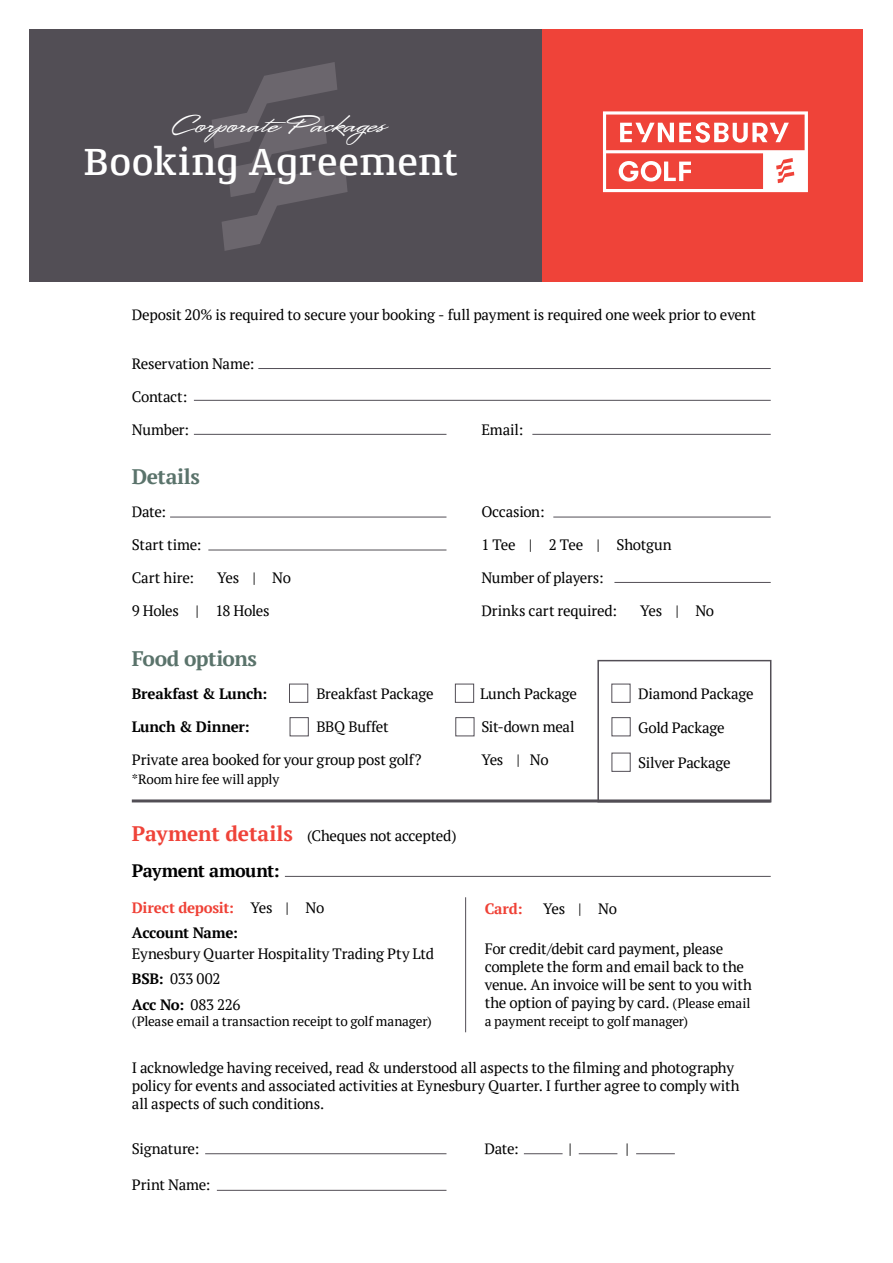
<style>
.page{position:relative;width:893px;height:1263px;background:#fff}
.page>*{position:absolute;margin:0;border:0;box-sizing:border-box;transform-origin:0 0}
.t1{font:39.75px "Conto Slab Medium";letter-spacing:.015em;color:#fff}
.t2{font:22.5px "A&S Valentino";color:#fff}
.t3{font:700 21px "PT Serif";letter-spacing:-.02em;color:#5a736b}
.t4{font:700 18px "PT Serif";letter-spacing:-.03em;color:#000}
.t5{font:15px/18px "PT Serif";letter-spacing:-.015em;color:#000}
.t6{font:700 15px/25.2px "PT Serif";letter-spacing:-.02em;color:#ef4136}
.t7{font:700 15px "PT Serif";letter-spacing:-.01em;color:#000}
.t8{font:13.5px "PT Serif";letter-spacing:-.01em;color:#000}
.s1{font-weight:700;font-size:21px;color:#ef4339}
.s2{font-weight:400;color:#000}
.s3{color:#000}
.s4{font-weight:700}
.s5{font-size:13.5px}
</style>
<div class="page">
<div style="left:30px;top:30px;width:833px;height:252px;background:#524e55"></div>
<div style="left:542px;top:30px;width:321px;height:252px;background:#ef4339"></div>
<svg style="left:212px;top:62px;width:136px;height:189px"></svg>
<svg style="left:603px;top:111px;width:205px;height:81px"></svg>
<hr style="left:285px;top:876px;width:486px;height:1px;background:#524e55">
<hr style="left:258px;top:368px;width:513px;height:1px;background:#524e55">
<hr style="left:194px;top:400px;width:577px;height:1px;background:#524e55">
<hr style="left:194px;top:434px;width:252px;height:1px;background:#524e55">
<hr style="left:170px;top:517px;width:276px;height:1px;background:#524e55">
<hr style="left:208px;top:550px;width:238px;height:1px;background:#524e55">
<hr style="left:553px;top:517px;width:218px;height:1px;background:#524e55">
<hr style="left:614px;top:582px;width:157px;height:1px;background:#524e55">
<hr style="left:532px;top:434px;width:239px;height:1px;background:#524e55">
<hr style="left:205px;top:1153px;width:241px;height:1px;background:#524e55">
<hr style="left:217px;top:1190px;width:229px;height:1px;background:#524e55">
<hr style="left:524px;top:1153px;width:39px;height:1px;background:#524e55">
<hr style="left:579px;top:1153px;width:38px;height:1px;background:#524e55">
<hr style="left:636px;top:1153px;width:39px;height:1px;background:#524e55">
<hr style="left:132px;top:799px;width:639px;height:3px;background:#524e55">
<hr style="left:465px;top:897px;width:1px;height:135px;background:#524e55">
<div style="left:455px;top:684px;width:19px;height:19px;border:1px solid #524e55"></div>
<div style="left:611px;top:684px;width:19px;height:19px;border:1px solid #524e55"></div>
<div style="left:289px;top:684px;width:19px;height:19px;border:1px solid #524e55"></div>
<div style="left:290px;top:717px;width:19px;height:19px;border:1px solid #524e55"></div>
<div style="left:455px;top:717px;width:19px;height:19px;border:1px solid #524e55"></div>
<div style="left:611px;top:717px;width:20px;height:19px;border:1px solid #524e55"></div>
<div style="left:611px;top:753px;width:20px;height:19px;border:1px solid #524e55"></div>
<div style="left:597px;top:660px;width:174px;height:142px;border:2px solid #524e55"></div>
<h2 class="t2" style="left:173px;top:111px;width:215px">Corporate Packages</h2>
<h1 class="t1" style="left:84px;top:145px;width:375px">Booking Agreement</h1>
<p class="t5" style="left:132px;top:305px;width:626px">Deposit 20% is required to secure your booking - full payment is required one week prior to event</p>
<p class="t5" style="left:132px;top:354px;width:124px">Reservation Name:</p>
<p class="t5" style="left:132px;top:387px;width:57px">Contact:</p>
<p class="t5" style="left:132px;top:420px;width:59px">Number:</p>
<p class="t5" style="left:481px;top:420px;width:44px">Email:</p>
<h3 class="t3" style="left:132px;top:468px;width:70px">Details</h3>
<p class="t5" style="left:132px;top:503px;width:36px">Date:</p>
<p class="t5" style="left:481px;top:503px;width:65px">Occasion:</p>
<p class="t5" style="left:132px;top:536px;width:71px">Start time:</p>
<p class="t5" style="left:481px;top:536px;width:192px">1 Tee | 2 Tee | Shotgun</p>
<p class="t5" style="left:132px;top:569px;width:64px">Cart hire:</p>
<p class="t5" style="left:217px;top:570px;width:76px">Yes | No</p>
<p class="t5" style="left:481px;top:569px;width:124px">Number of players:</p>
<p class="t5" style="left:132px;top:602px;width:139px">9 Holes | 18 Holes</p>
<p class="t5" style="left:481px;top:602px;width:137px">Drinks cart required:</p>
<p class="t5" style="left:640px;top:603px;width:76px">Yes | No</p>
<h3 class="t3" style="left:132px;top:650px;width:127px">Food options</h3>
<p class="t7" style="left:132px;top:687px;width:137px">Breakfast &amp; Lunch:</p>
<p class="t5" style="left:316px;top:684px;width:119px">Breakfast Package</p>
<p class="t5" style="left:480px;top:684px;width:98px">Lunch Package</p>
<p class="t7" style="left:132px;top:720px;width:119px">Lunch &amp; Dinner:</p>
<p class="t5" style="left:316px;top:717px;width:74px">BBQ Buffet</p>
<p class="t5" style="left:481px;top:717px;width:95px">Sit-down meal</p>
<p class="t5" style="left:132px;top:750px;width:291px">Private area booked for your group post golf?</p>
<p class="t5" style="left:481px;top:752px;width:69px">Yes | No</p>
<p class="t8" style="left:132px;top:771px;width:149px">*Room hire fee will apply</p>
<p class="t5" style="left:638px;top:684px;width:117px">Diamond Package</p>
<p class="t5" style="left:638px;top:718px;width:88px">Gold Package</p>
<p class="t5" style="left:638px;top:753px;width:94px">Silver Package</p>
<p class="t5" style="left:132px;top:826px;width:326px"><span class="s1">Payment details</span> (Cheques not accepted)</p>
<p class="t4" style="left:132px;top:863px;width:149px">Payment amount:</p>
<p class="t6" style="left:132px;top:896px;width:194px">Direct deposit: <span class="s2">Yes | No<br></span><span class="s3">Account Name:</span></p>
<p class="t5" style="left:132px;top:941px;width:304px;line-height:25.2px">Eynesbury Quarter Hospitality Trading Pty Ltd<br><span class="s4">BSB:</span> 033 002<br><span class="s4">Acc No:</span> 083 226</p>
<p class="t8" style="left:132px;top:1012px;width:301px">(Please email a transaction receipt to golf manager)</p>
<p class="t6" style="left:485px;top:897px;width:39px">Card:</p>
<p class="t5" style="left:543px;top:901px;width:76px">Yes | No</p>
<p class="t5" style="left:485px;top:940px;width:269px">For credit/debit card payment, please complete the form and email back to the venue. An invoice will be sent to you with the option of paying by card. <span class="s5">(Please email</span></p>
<p class="t8" style="left:485px;top:1013px;width:205px">a payment receipt to golf manager)</p>
<p class="t5" style="left:132px;top:1058px;width:609px">I acknowledge having received, read &amp; understood all aspects to the filming and photography policy for events and associated activities at Eynesbury Quarter. I further agree to comply with all aspects of such conditions.</p>
<p class="t5" style="left:132px;top:1139px;width:69px">Signature:</p>
<p class="t5" style="left:484px;top:1139px;width:36px">Date:</p>
<p class="t5" style="left:569px;top:1139px;width:5px">|</p>
<p class="t5" style="left:625px;top:1139px;width:5px">|</p>
<p class="t5" style="left:132px;top:1175px;width:80px">Print Name:</p>
</div>
